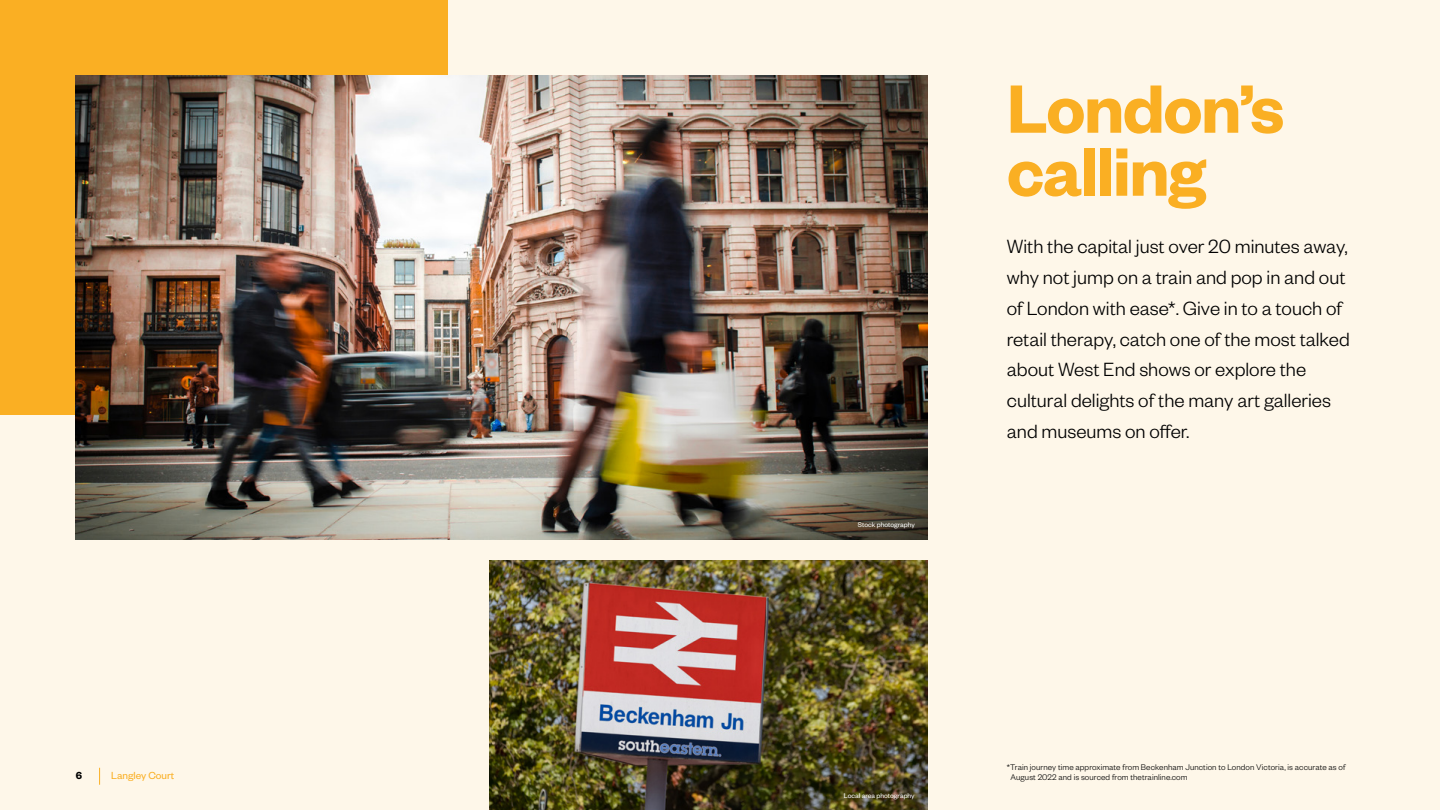
<style>
.page{position:relative;width:1440px;height:810px;background:#fef7e9}
.page>*{position:absolute;margin:0;border:0;box-sizing:border-box;transform-origin:0 0}
.t1{font:600 75px/63px "Founders Grotesk";letter-spacing:-.02em;color:#faaf23}
.t2{font:300 21px/30.8px "Founders Grotesk";color:#000}
.t3{font:11.25px "Founders Grotesk";color:#faaf23}
.t4{font:600 11.25px "Founders Grotesk";color:#000}
.t5{font:300 9px/10.5px "Founders Grotesk";letter-spacing:.01em;color:#000}
.t6{font:7.5px "Founders Grotesk";color:#fff}
</style>
<div class="page">
<svg style="left:99px;top:768px;width:1px;height:17px"></svg>
<div style="left:0;top:1px;width:448px;height:414px;background:#faaf23"></div>
<img style="left:490px;top:561px;width:437px;height:249px">
<img style="left:76px;top:75px;width:851px;height:464px">
<p class="t4" style="left:76px;top:768px;width:8px">6</p>
<p class="t3" style="left:111px;top:769px;width:65px">Langley Court</p>
<p class="t6" style="left:858px;top:520px;width:59px">Stock photography</p>
<h1 class="t1" style="left:1007px;top:74px;width:279px">London’s calling</h1>
<p class="t2" style="left:1007px;top:230px;width:344px">With the capital just over 20 minutes away, why not jump on a train and pop in and out of London with ease*. Give in to a touch of retail therapy, catch one of the most talked about West End shows or explore the cultural delights of the many art galleries and museums on offer.</p>
<p class="t6" style="left:844px;top:791px;width:72px">Local area photography</p>
<p class="t5" style="left:1011px;top:761px;width:336px;text-indent:-4px">*Train journey time approximate from Beckenham Junction to London Victoria, is accurate as of<br>August 2022 and is sourced from thetrainline.com</p>
</div>
